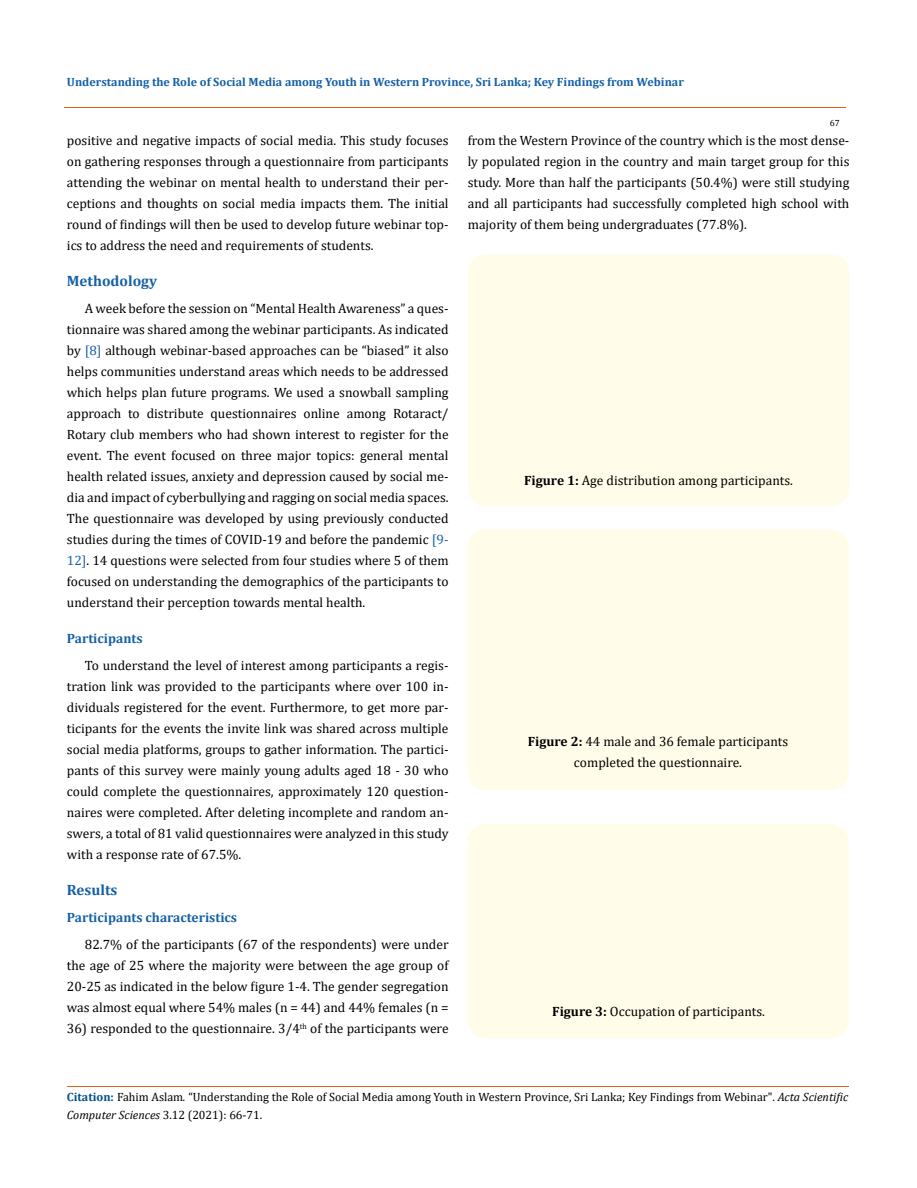
<style>
.page{position:relative;width:917px;height:1188px;background:#fff}
.page>*{position:absolute;margin:0;border:0;box-sizing:border-box;transform-origin:0 0}
.t1{font:700 15px "Cambria";color:#1560a6}
.t2{font:13.5px/21px "Cambria";color:#000;text-align:justify}
.t3{font:700 13.5px "Cambria";color:#1560a6}
.t4{font:12px/18px "Cambria";color:#000}
.t5{font:700 12px "Cambria";color:#1560a6}
.t6{font:9px "Cambria";color:#000}
.s1{color:#1560a6}
.s2{font-weight:700}
.s3{font-weight:700;color:#035089}
.s4{font-style:italic}
</style>
<div class="page">
<div style="left:468px;top:254px;width:381px;height:252px;background:#fffde9;border-radius:18px"></div>
<div style="left:467px;top:529px;width:381px;height:261px;background:#fffde9;border-radius:18px"></div>
<div style="left:467px;top:824px;width:381px;height:214px;background:#fffde9;border-radius:18px"></div>
<hr style="left:64px;top:108px;width:781px;height:1px;background:#e05d1a">
<hr style="left:67px;top:1086px;width:781px;height:1px;background:#e05d1a">
<p class="t5" style="left:67px;top:73px;width:618px">Understanding the Role of Social Media among Youth in Western Province, Sri Lanka; Key Findings from Webinar</p>
<p class="t6" style="left:829px;top:118px;width:11px">67</p>
<p class="t2" style="left:67px;top:130px;width:383px">positive and negative impacts of social media. This study focuses on gathering responses through a questionnaire from participants attending the webinar on mental health to understand their per&shy;ceptions and thoughts on social media impacts them. The initial round of findings will then be used to develop future webinar top&shy;ics to address the need and requirements of students.</p>
<p class="t1" style="left:67px;top:271px;width:92px">Methodology</p>
<p class="t2" style="left:67px;top:298px;width:383px;text-indent:18px">A week before the session on “Mental Health Awareness” a ques&shy;tionnaire was shared among the webinar participants. As indicated by <span class="s1">[8]</span> although webinar-based approaches can be “biased” it also helps communities understand areas which needs to be addressed which helps plan future programs. We used a snowball sampling approach to distribute questionnaires online among Rotaract/ Rotary club members who had shown interest to register for the event. The event focused on three major topics: general mental health related issues, anxiety and depression caused by social me&shy;dia and impact of cyberbullying and ragging on social media spaces.<br>The questionnaire was developed by using previously conducted studies during the times of COVID-19 and before the pandemic <span class="s1">[9- 12]</span>. 14 questions were selected from four studies where 5 of them focused on understanding the demographics of the participants to understand their perception towards mental health.</p>
<p class="t3" style="left:67px;top:629px;width:77px">Participants</p>
<p class="t2" style="left:67px;top:655px;width:383px;text-indent:18px">To understand the level of interest among participants a regis&shy;tration link was provided to the participants where over 100 in&shy;dividuals registered for the event. Furthermore, to get more par&shy;ticipants for the events the invite link was shared across multiple social media platforms, groups to gather information. The partici&shy;pants of this survey were mainly young adults aged 18 - 30 who could complete the questionnaires, approximately 120 question&shy;naires were completed. After deleting incomplete and random an&shy;swers, a total of 81 valid questionnaires were analyzed in this study with a response rate of 67.5%.</p>
<p class="t1" style="left:67px;top:880px;width:52px">Results</p>
<p class="t3" style="left:67px;top:908px;width:172px">Participants characteristics</p>
<p class="t2" style="left:67px;top:934px;width:383px;text-indent:18px">82.7% of the participants (67 of the respondents) were under the age of 25 where the majority were between the age group of 20-25 as indicated in the below figure 1-4. The gender segregation was almost equal where 54% males (n = 44) and 44% females (n =</p>
<p class="t2" style="left:67px;top:1018px;width:383px">36) responded to the questionnaire. 3/4<sup>th</sup> of the participants were</p>
<p class="t2" style="left:468px;top:130px;width:383px">from the Western Province of the country which is the most dense&shy;ly populated region in the country and main target group for this study. More than half the participants (50.4%) were still studying and all participants had successfully completed high school with majority of them being undergraduates (77.8%).</p>
<p class="t2" style="left:524px;top:470px;width:270px"><span class="s2">Figure 1:</span> Age distribution among participants.</p>
<p class="t2" style="left:527px;top:730px;width:262px;text-align:center"><span class="s2">Figure 2:</span> 44 male and 36 female participants completed the questionnaire.</p>
<p class="t2" style="left:552px;top:1001px;width:214px"><span class="s2">Figure 3:</span> Occupation of participants.</p>
<p class="t4" style="left:67px;top:1088px;width:783px"><span class="s3">Citation:</span> Fahim Aslam<span class="s4">.</span> “Understanding the Role of Social Media among Youth in Western Province, Sri Lanka; Key Findings from Webinar". <span class="s4">Acta Scientific<br>Computer Sciences</span> 3.12 (2021): 66-71.</p>
</div>
